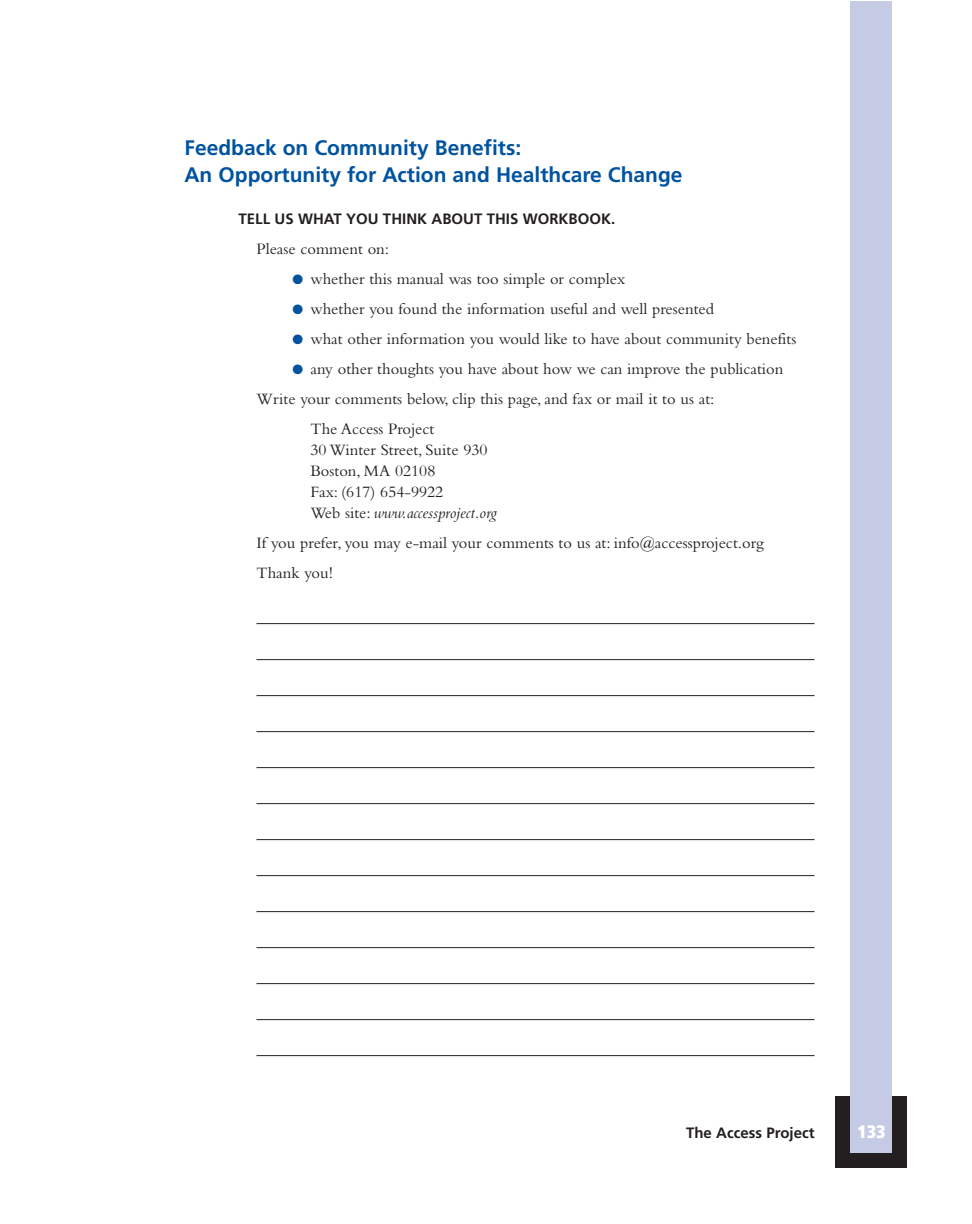
<style>
.page{position:relative;width:972px;height:1224px;background:#fff}
.page>*{position:absolute;margin:0;border:0;box-sizing:border-box;transform-origin:0 0}
.t1{font:700 21px/27px "Frutiger";color:#0153a0}
.t2{font:900 condensed 18px "Frutiger";color:#fff}
.t3{font:16.5px/21px "Bembo";color:#231f20}
.t4{font:700 15px "Frutiger";color:#231f20}
.s1{color:#0153a0}
.s2{font-style:italic}
</style>
<div class="page">
<div style="left:836px;top:1096px;width:72px;height:72px;background:#231f20"></div>
<div style="left:850px;top:1px;width:42px;height:1152px;background:#c5cbe5"></div>
<hr style="left:256px;top:623px;width:558px;height:1px;background:#231f20">
<hr style="left:256px;top:659px;width:558px;height:1px;background:#231f20">
<hr style="left:256px;top:695px;width:558px;height:1px;background:#231f20">
<hr style="left:256px;top:731px;width:558px;height:1px;background:#231f20">
<hr style="left:256px;top:767px;width:558px;height:1px;background:#231f20">
<hr style="left:256px;top:803px;width:558px;height:1px;background:#231f20">
<hr style="left:256px;top:839px;width:558px;height:1px;background:#231f20">
<hr style="left:256px;top:875px;width:558px;height:1px;background:#231f20">
<hr style="left:256px;top:911px;width:558px;height:1px;background:#231f20">
<hr style="left:256px;top:947px;width:558px;height:1px;background:#231f20">
<hr style="left:256px;top:983px;width:558px;height:1px;background:#231f20">
<hr style="left:256px;top:1019px;width:558px;height:1px;background:#231f20">
<hr style="left:256px;top:1055px;width:558px;height:1px;background:#231f20">
<p class="t1" style="left:184px;top:136px;width:500px">Feedback on Community Benefits:<br>An Opportunity for Action and Healthcare Change</p>
<p class="t4" style="left:238px;top:213px;width:378px">TELL US WHAT YOU THINK ABOUT THIS WORKBOOK.</p>
<p class="t3" style="left:256px;top:240px;width:134px">Please comment on:</p>
<p class="t3" style="left:292px;top:270px;width:334px"><span class="s1">●</span> whether this manual was too simple or complex</p>
<p class="t3" style="left:292px;top:300px;width:423px"><span class="s1">●</span> whether you found the information useful and well presented</p>
<p class="t3" style="left:292px;top:330px;width:505px"><span class="s1">●</span> what other information you would like to have about community benefits</p>
<p class="t3" style="left:292px;top:360px;width:492px"><span class="s1">●</span> any other thoughts you have about how we can improve the publication</p>
<p class="t3" style="left:257px;top:390px;width:459px">Write your comments below, clip this page, and fax or mail it to us at:</p>
<p class="t3" style="left:310px;top:420px;width:125px">The Access Project</p>
<p class="t3" style="left:310px;top:441px;width:188px">30 Winter Street, Suite 930<br>Boston, MA 02108<br>Fax: (617) 654-9922<br>Web site: <span class="s2">www.accessproject.org</span></p>
<p class="t3" style="left:257px;top:530px;width:509px;line-height:30px">If you prefer, you may e-mail your comments to us at: info@accessproject.org<br>Thank you!</p>
<p class="t4" style="left:686px;top:1126px;width:130px">The Access Project</p>
<p class="t2" style="left:857px;top:1125px;width:30px">133</p>
</div>
